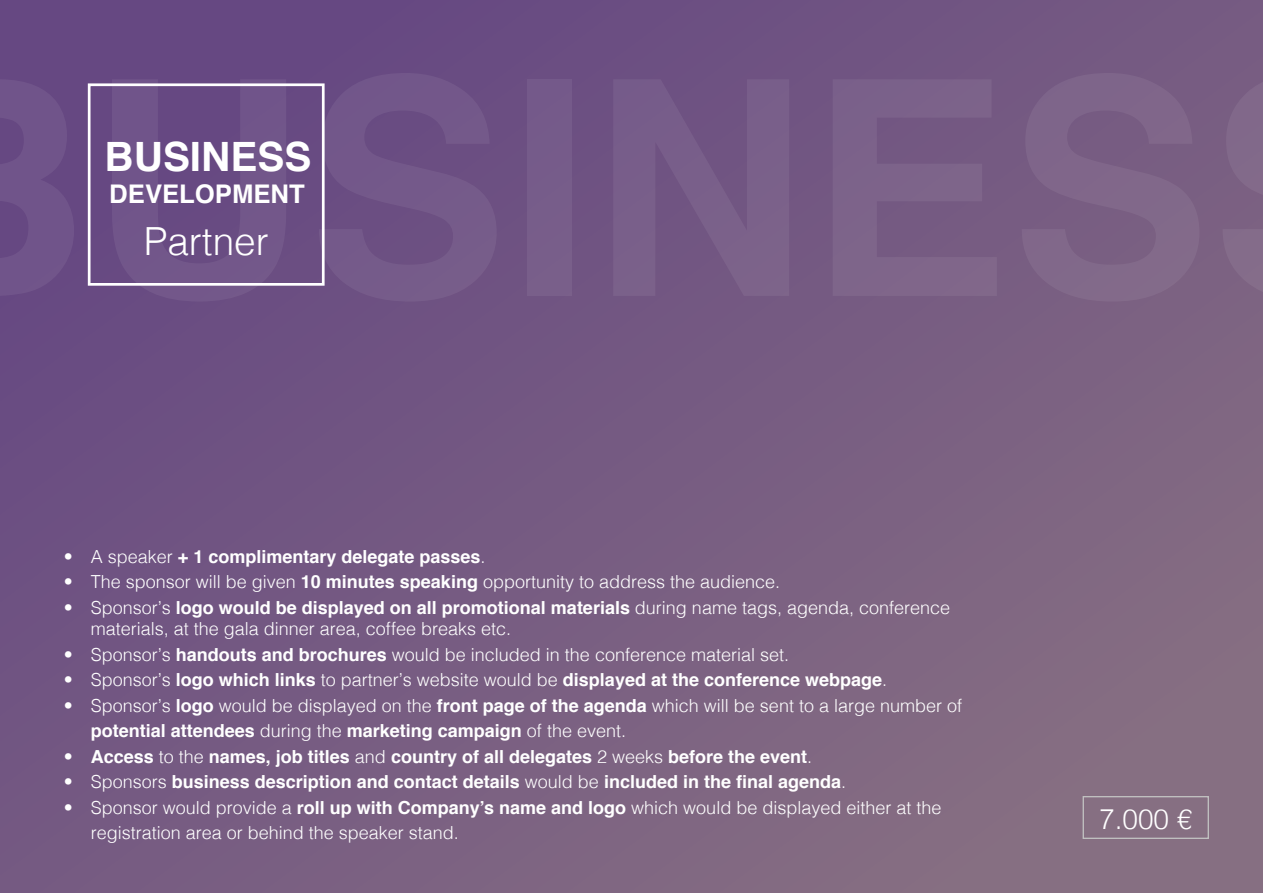
<style>
.page{position:relative;width:1263px;height:893px;background:#fff}
.page>*{position:absolute;margin:0;border:0;box-sizing:border-box;transform-origin:0 0}
.t1{font:700 40.5px "Helvetica";color:#fff}
.t2{font:300 38.85px "Helvetica";color:#fff}
.t3{font:300 27.9px "Helvetica";color:#fff}
.t4{font:700 25.65px "Helvetica";color:#fff}
.t5{font:300 18px/25.5px "Helvetica";color:#fff}
.t6{font:700 18px "Helvetica";color:#fff}
.s1{font-weight:300}
.s2{font-weight:700}
</style>
<div class="page">
<div style="left:0;top:0;width:1263px;height:893px;background:linear-gradient(to right,#6a4d82,#816882)"></div>
<div style="left:88px;top:83px;width:237px;height:203px;border:3px solid #fff"></div>
<div style="left:1082px;top:796px;width:127px;height:43px;border:1px solid #c0c0c0"></div>
<h1 class="t1" style="left:105px;top:124px;width:208px">BUSINESS</h1>
<h3 class="t4" style="left:109px;top:173px;width:197px">DEVELOPMENT</h3>
<h2 class="t2" style="left:144px;top:208px;width:127px">Partner</h2>
<p class="t6" style="left:64px;top:542px;width:423px"><span class="s1">• A speaker</span> + 1 complimentary delegate passes<span class="s1">.</span></p>
<p class="t5" style="left:64px;top:568px;width:718px">• The sponsor will be given <span class="s2">10 minutes speaking</span> opportunity to address the audience.</p>
<p class="t5" style="left:91px;top:596px;width:861px;line-height:21px;text-indent:-27px">• Sponsor’s <span class="s2">logo would be displayed on all promotional materials</span> during name tags, agenda, conference materials, at the gala dinner area, coffee breaks etc.</p>
<p class="t5" style="left:64px;top:640px;width:727px">• Sponsor’s <span class="s2">handouts and brochures</span> would be included in the conference material set.</p>
<p class="t6" style="left:64px;top:665px;width:825px"><span class="s1">• Sponsor’s</span> logo which links <span class="s1">to partner’s website would be</span> displayed at the conference webpage<span class="s1">.</span></p>
<p class="t5" style="left:91px;top:691px;width:873px;text-indent:-27px">• Sponsor’s <span class="s2">logo</span> would be displayed on the <span class="s2">front page of the agenda</span> which will be sent to a large number of <span class="s2">potential attendees</span> during the <span class="s2">marketing campaign</span> of the event.</p>
<p class="t6" style="left:64px;top:742px;width:750px"><span class="s1">•</span> Access <span class="s1">to the</span> names, job titles <span class="s1">and</span> country of all delegates <span class="s1">2 weeks</span> before the event<span class="s1">.</span></p>
<p class="t6" style="left:64px;top:767px;width:784px"><span class="s1">• Sponsors</span> business description and contact details <span class="s1">would be</span> included in the final agenda<span class="s1">.</span></p>
<p class="t5" style="left:91px;top:793px;width:852px;text-indent:-27px">• Sponsor would provide a <span class="s2">roll up with Company’s name and logo</span> which would be displayed either at the registration area or behind the speaker stand.</p>
<h3 class="t3" style="left:1099px;top:796px;width:95px">7.000 €</h3>
</div>
